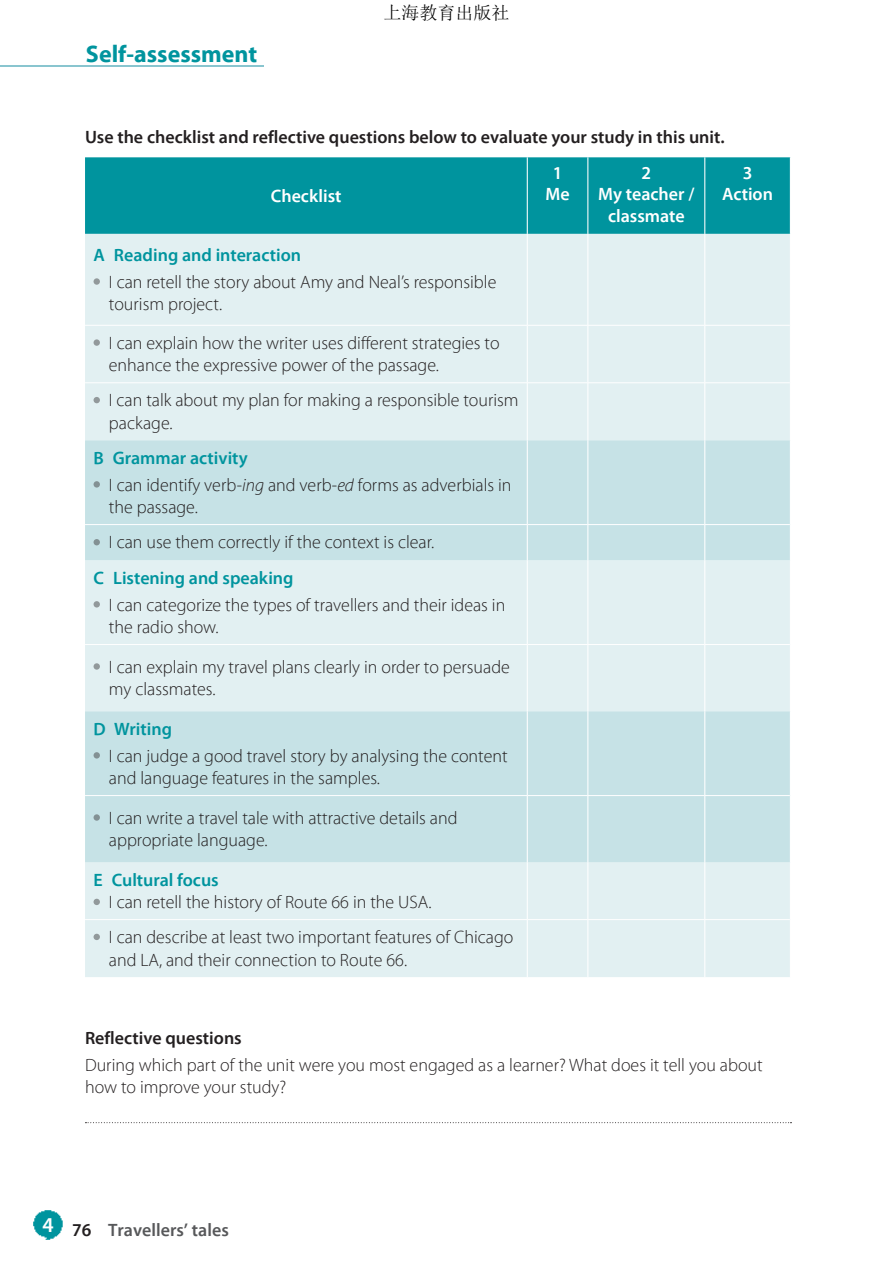
<style>
.page{position:relative;width:893px;height:1263px;background:#fff}
.page>*{position:absolute;margin:0;border:0;box-sizing:border-box;transform-origin:0 0}
.t1{font:700 24px "Myriad Pro";color:#00949e}
.t2{font:300 18px/22.5px "Myriad Pro";color:#231f20}
.t3{font:600 18px "Myriad Pro";color:#231f20}
.t4{font:600 18px "Myriad Pro";color:#00949e}
.t5{font:600 18px/21.6px "Myriad Pro";color:#fff;text-align:center}
.t6{font:600 18px "Myriad Pro";color:#57585a}
.t7{font:18px "Sim Sun";color:#000}
.s1{font-weight:600;color:#00949e}
.s2{font-style:italic}
.s3{color:#231f20}
</style>
<div class="page">
<hr style="left:0;top:66px;width:264px;height:1px;background:#89c5cf">
<img style="left:33px;top:1210px;width:30px;height:30px">
<div style="left:85px;top:157px;width:705px;height:77px;background:#00949e"></div>
<div style="left:85px;top:234px;width:705px;height:743px;background:#e2f0f2"></div>
<svg style="left:85px;top:440px;width:705px;height:422px;background:#d0e7ea"></svg>
<hr style="left:704px;top:234px;width:1px;height:91px;background:#fff">
<hr style="left:704px;top:325px;width:1px;height:58px;background:#fff">
<hr style="left:704px;top:383px;width:1px;height:57px;background:#fff">
<hr style="left:527px;top:440px;width:1px;height:84px;background:#fff">
<hr style="left:587px;top:440px;width:1px;height:84px;background:#fff">
<hr style="left:704px;top:440px;width:1px;height:84px;background:#fff">
<hr style="left:527px;top:525px;width:1px;height:35px;background:#fff">
<hr style="left:587px;top:525px;width:1px;height:35px;background:#fff">
<hr style="left:704px;top:525px;width:1px;height:35px;background:#fff">
<hr style="left:527px;top:560px;width:1px;height:84px;background:#fff">
<hr style="left:587px;top:560px;width:1px;height:84px;background:#fff">
<hr style="left:704px;top:560px;width:1px;height:84px;background:#fff">
<hr style="left:527px;top:645px;width:1px;height:66px;background:#fff">
<hr style="left:587px;top:645px;width:1px;height:66px;background:#fff">
<hr style="left:704px;top:645px;width:1px;height:66px;background:#fff">
<hr style="left:527px;top:711px;width:1px;height:84px;background:#fff">
<hr style="left:587px;top:711px;width:1px;height:84px;background:#fff">
<hr style="left:704px;top:711px;width:1px;height:84px;background:#fff">
<hr style="left:527px;top:796px;width:1px;height:66px;background:#fff">
<hr style="left:587px;top:796px;width:1px;height:66px;background:#fff">
<hr style="left:704px;top:796px;width:1px;height:66px;background:#fff">
<hr style="left:527px;top:862px;width:1px;height:57px;background:#fff">
<hr style="left:587px;top:862px;width:1px;height:57px;background:#fff">
<hr style="left:704px;top:862px;width:1px;height:57px;background:#fff">
<hr style="left:527px;top:920px;width:1px;height:57px;background:#fff">
<hr style="left:587px;top:920px;width:1px;height:57px;background:#fff">
<hr style="left:704px;top:920px;width:1px;height:57px;background:#fff">
<hr style="left:527px;top:234px;width:1px;height:91px;background:#fff">
<hr style="left:587px;top:234px;width:1px;height:91px;background:#fff">
<hr style="left:527px;top:325px;width:1px;height:58px;background:#fff">
<hr style="left:587px;top:325px;width:1px;height:58px;background:#fff">
<hr style="left:527px;top:383px;width:1px;height:57px;background:#fff">
<hr style="left:587px;top:383px;width:1px;height:57px;background:#fff">
<hr style="left:527px;top:157px;width:1px;height:77px;background:#fff">
<hr style="left:587px;top:157px;width:1px;height:77px;background:#fff">
<hr style="left:704px;top:157px;width:1px;height:77px;background:#fff">
<hr style="left:85px;top:524px;width:442px;height:1px;background:#fff">
<hr style="left:527px;top:524px;width:61px;height:1px;background:#fff">
<hr style="left:588px;top:524px;width:117px;height:1px;background:#fff">
<hr style="left:705px;top:524px;width:85px;height:1px;background:#fff">
<hr style="left:85px;top:325px;width:442px;height:1px;background:#fff">
<hr style="left:527px;top:325px;width:61px;height:1px;background:#fff">
<hr style="left:588px;top:325px;width:117px;height:1px;background:#fff">
<hr style="left:705px;top:325px;width:85px;height:1px;background:#fff">
<hr style="left:85px;top:382px;width:442px;height:1px;background:#fff">
<hr style="left:527px;top:382px;width:61px;height:1px;background:#fff">
<hr style="left:588px;top:382px;width:117px;height:1px;background:#fff">
<hr style="left:705px;top:382px;width:85px;height:1px;background:#fff">
<hr style="left:85px;top:644px;width:442px;height:1px;background:#fff">
<hr style="left:527px;top:644px;width:61px;height:1px;background:#fff">
<hr style="left:588px;top:644px;width:117px;height:1px;background:#fff">
<hr style="left:705px;top:644px;width:85px;height:1px;background:#fff">
<hr style="left:85px;top:795px;width:442px;height:1px;background:#fff">
<hr style="left:527px;top:795px;width:61px;height:1px;background:#fff">
<hr style="left:588px;top:795px;width:117px;height:1px;background:#fff">
<hr style="left:705px;top:795px;width:85px;height:1px;background:#fff">
<hr style="left:85px;top:919px;width:442px;height:1px;background:#fff">
<hr style="left:527px;top:919px;width:61px;height:1px;background:#fff">
<hr style="left:588px;top:919px;width:117px;height:1px;background:#fff">
<hr style="left:705px;top:919px;width:85px;height:1px;background:#fff">
<div style="left:94px;top:278px;width:6px;height:7px;background:#92999b;border-radius:50%"></div>
<div style="left:94px;top:339px;width:6px;height:7px;background:#92999b;border-radius:50%"></div>
<svg style="left:94px;top:397px;width:6px;height:6px"></svg>
<div style="left:94px;top:481px;width:6px;height:7px;background:#839194;border-radius:50%"></div>
<svg style="left:94px;top:539px;width:6px;height:6px"></svg>
<svg style="left:94px;top:601px;width:6px;height:6px"></svg>
<div style="left:94px;top:663px;width:6px;height:7px;background:#92999b;border-radius:50%"></div>
<svg style="left:94px;top:752px;width:6px;height:6px"></svg>
<div style="left:94px;top:814px;width:6px;height:7px;background:#839194;border-radius:50%"></div>
<svg style="left:94px;top:899px;width:6px;height:6px"></svg>
<svg style="left:94px;top:934px;width:6px;height:6px"></svg>
<svg style="left:85px;top:1122px;width:706px;height:1px"></svg>
<h1 class="t1" style="left:86px;top:40px;width:173px">Self-assessment</h1>
<p class="t7" style="left:383px;top:3px;width:127px">上海教育出版社</p>
<p class="t3" style="left:85px;top:127px;width:641px">Use the checklist and reflective questions below to evaluate your study in this unit.</p>
<p class="t5" style="left:271px;top:185px;width:72px">Checklist</p>
<p class="t4" style="left:94px;top:245px;width:209px">A Reading and interaction</p>
<p class="t2" style="left:109px;top:271px;width:389px">I can retell the story about Amy and Neal’s responsible tourism project.</p>
<p class="t2" style="left:109px;top:332px;width:392px">I can explain how the writer uses different strategies to enhance the expressive power of the passage.</p>
<p class="t2" style="left:109px;top:389px;width:411px">I can talk about my plan for making a responsible tourism package.</p>
<p class="t2" style="left:109px;top:445px;width:404px;line-height:26.7px;text-indent:-15px"><span class="s1">B Grammar activity<br></span>I can identify verb-<span class="s2">ing</span> and verb-<span class="s2">ed</span> forms as adverbials in</p>
<p class="t2" style="left:109px;top:490px;width:327px;line-height:35.4px">the passage.<br>I can use them correctly if the context is clear.</p>
<p class="t4" style="left:94px;top:568px;width:202px">C Listening and speaking</p>
<p class="t2" style="left:109px;top:594px;width:398px">I can categorize the types of travellers and their ideas in the radio show.</p>
<p class="t2" style="left:109px;top:656px;width:402px">I can explain my travel plans clearly in order to persuade my classmates.</p>
<p class="t4" style="left:94px;top:719px;width:80px">D Writing</p>
<p class="t2" style="left:109px;top:745px;width:400px">I can judge a good travel story by analysing the content and language features in the samples.</p>
<p class="t2" style="left:109px;top:807px;width:350px">I can write a travel tale with attractive details and appropriate language.</p>
<p class="t4" style="left:94px;top:870px;width:127px">E Cultural focus</p>
<p class="t2" style="left:109px;top:885px;width:406px;line-height:35px">I can retell the history of Route 66 in the USA.<br>I can describe at least two important features of Chicago</p>
<p class="t2" style="left:109px;top:949px;width:300px">and LA, and their connection to Route 66.</p>
<p class="t5" style="left:545px;top:162px;width:26px">1<br>Me</p>
<p class="t5" style="left:598px;top:162px;width:98px">2<br>My teacher / classmate</p>
<p class="t5" style="left:722px;top:162px;width:52px">3<br>Action</p>
<p class="t3" style="left:85px;top:1028px;width:158px">Reflective questions</p>
<p class="t2" style="left:85px;top:1054px;width:679px">During which part of the unit were you most engaged as a learner? What does it tell you about how to improve your study?</p>
<p class="t6" style="left:42px;top:1219px;width:188px"><sup>4</sup> <span class="s3">76</span> Travellers’ tales</p>
</div>
